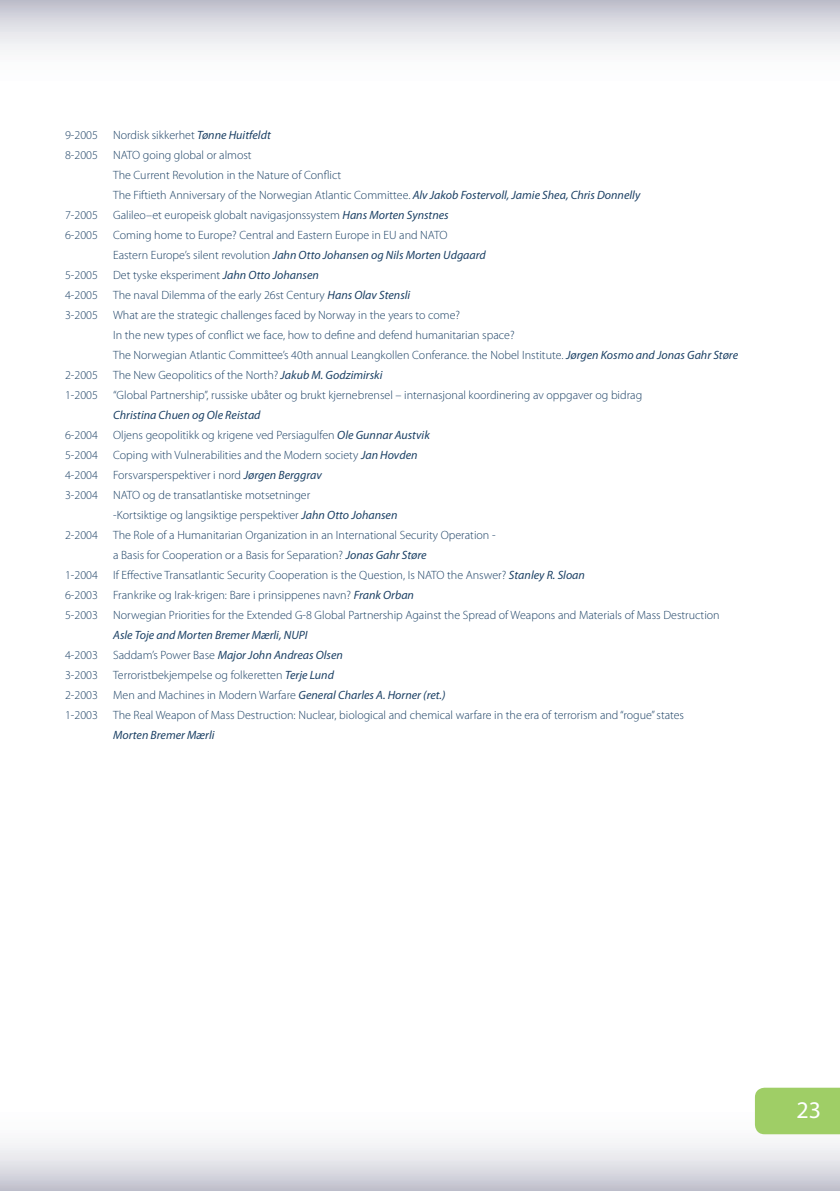
<style>
.page{position:relative;width:840px;height:1191px;background:#fff}
.page>*{position:absolute;margin:0;border:0;box-sizing:border-box;transform-origin:0 0}
.t1{font:24px "Myriad Pro";color:#fff}
.Previous_pub{font:300 12px "Myriad Pro";color:#1b4064}
.Previous_pub-2{font:italic 12px "Myriad Pro";color:#1b4064}
.s1{font-weight:400;font-style:italic}
.s2{font-weight:300;font-style:normal}
</style>
<div class="page">
<svg style="left:0;top:1134px;width:839px;height:57px"></svg>
<svg style="left:0;top:0;width:839px;height:50px"></svg>
<div style="left:754px;top:1087px;width:85px;height:47px;background:#9fce66"></div>
<p class="Previous_pub" style="left:65px;top:128px;width:34px">9-2005</p>
<p class="Previous_pub" style="left:113px;top:128px;width:159px">Nordisk sikkerhet <span class="s1">Tønne Huitfeldt</span></p>
<p class="Previous_pub" style="left:65px;top:148px;width:34px">8-2005</p>
<p class="Previous_pub" style="left:113px;top:148px;width:140px">NATO going global or almost</p>
<p class="Previous_pub" style="left:113px;top:168px;width:229px">The Current Revolution in the Nature of Conflict</p>
<p class="Previous_pub" style="left:113px;top:188px;width:528px">The Fiftieth Anniversary of the Norwegian Atlantic Committee. <span class="s1">Alv Jakob Fostervoll, Jamie Shea, Chris Donnelly</span></p>
<p class="Previous_pub" style="left:65px;top:208px;width:34px">7-2005</p>
<p class="Previous_pub" style="left:113px;top:208px;width:337px">Galileo–et europeisk globalt navigasjonssystem <span class="s1">Hans Morten Synstnes</span></p>
<p class="Previous_pub" style="left:65px;top:228px;width:34px">6-2005</p>
<p class="Previous_pub" style="left:113px;top:228px;width:335px">Coming home to Europe? Central and Eastern Europe in EU and NATO</p>
<p class="Previous_pub-2" style="left:113px;top:248px;width:374px"><span class="s2">Eastern Europe’s silent revolution</span> Jahn Otto Johansen og Nils Morten Udgaard</p>
<p class="Previous_pub" style="left:65px;top:268px;width:34px">5-2005</p>
<p class="Previous_pub" style="left:113px;top:268px;width:207px">Det tyske eksperiment <span class="s1">Jahn Otto Johansen</span></p>
<p class="Previous_pub" style="left:65px;top:288px;width:34px">4-2005</p>
<p class="Previous_pub" style="left:113px;top:288px;width:298px">The naval Dilemma of the early 26st Century <span class="s1">Hans Olav Stensli</span></p>
<p class="Previous_pub" style="left:65px;top:308px;width:34px">3-2005</p>
<p class="Previous_pub" style="left:113px;top:308px;width:348px">What are the strategic challenges faced by Norway in the years to come?</p>
<p class="Previous_pub" style="left:113px;top:328px;width:403px">In the new types of conflict we face, how to define and defend humanitarian space?</p>
<p class="Previous_pub" style="left:113px;top:348px;width:626px">The Norwegian Atlantic Committee’s 40th annual Leangkollen Conferance. the Nobel Institute. <span class="s1">Jørgen Kosmo and Jonas Gahr Støre</span></p>
<p class="Previous_pub" style="left:65px;top:368px;width:34px">2-2005</p>
<p class="Previous_pub" style="left:113px;top:368px;width:271px">The New Geopolitics of the North? <span class="s1">Jakub M. Godzimirski</span></p>
<p class="Previous_pub" style="left:65px;top:388px;width:34px">1-2005</p>
<p class="Previous_pub" style="left:113px;top:388px;width:530px">“Global Partnership”, russiske ubåter og brukt kjernebrensel – internasjonal koordinering av oppgaver og bidrag</p>
<p class="Previous_pub-2" style="left:113px;top:408px;width:149px">Christina Chuen og Ole Reistad</p>
<p class="Previous_pub" style="left:65px;top:428px;width:34px">6-2004</p>
<p class="Previous_pub" style="left:113px;top:428px;width:318px">Oljens geopolitikk og krigene ved Persiagulfen <span class="s1">Ole Gunnar Austvik</span></p>
<p class="Previous_pub" style="left:65px;top:448px;width:34px">5-2004</p>
<p class="Previous_pub" style="left:113px;top:448px;width:306px">Coping with Vulnerabilities and the Modern society <span class="s1">Jan Hovden</span></p>
<p class="Previous_pub" style="left:65px;top:468px;width:34px">4-2004</p>
<p class="Previous_pub" style="left:113px;top:468px;width:210px">Forsvarsperspektiver i nord <span class="s1">Jørgen Berggrav</span></p>
<p class="Previous_pub" style="left:65px;top:488px;width:34px">3-2004</p>
<p class="Previous_pub" style="left:113px;top:488px;width:198px">NATO og de transatlantiske motsetninger</p>
<p class="Previous_pub" style="left:113px;top:508px;width:286px">-Kortsiktige og langsiktige perspektiver <span class="s1">Jahn Otto Johansen</span></p>
<p class="Previous_pub" style="left:65px;top:528px;width:34px">2-2004</p>
<p class="Previous_pub" style="left:113px;top:528px;width:384px">The Role of a Humanitarian Organization in an International Security Operation -</p>
<p class="Previous_pub" style="left:113px;top:548px;width:315px">a Basis for Cooperation or a Basis for Separation? <span class="s1">Jonas Gahr Støre</span></p>
<p class="Previous_pub" style="left:65px;top:568px;width:34px">1-2004</p>
<p class="Previous_pub" style="left:113px;top:568px;width:473px">If Effective Transatlantic Security Cooperation is the Question, Is NATO the Answer? <span class="s1">Stanley R. Sloan</span></p>
<p class="Previous_pub" style="left:65px;top:588px;width:34px">6-2003</p>
<p class="Previous_pub" style="left:113px;top:588px;width:302px">Frankrike og Irak-krigen: Bare i prinsippenes navn? <span class="s1">Frank Orban</span></p>
<p class="Previous_pub" style="left:65px;top:608px;width:34px">5-2003</p>
<p class="Previous_pub" style="left:113px;top:608px;width:607px">Norwegian Priorities for the Extended G-8 Global Partnership Against the Spread of Weapons and Materials of Mass Destruction</p>
<p class="Previous_pub-2" style="left:113px;top:628px;width:196px">Asle Toje and Morten Bremer Mærli, NUPI</p>
<p class="Previous_pub" style="left:65px;top:648px;width:34px">4-2003</p>
<p class="Previous_pub-2" style="left:113px;top:648px;width:231px"><span class="s2">Saddam’s Power Base</span> Major John Andreas Olsen</p>
<p class="Previous_pub" style="left:65px;top:668px;width:34px">3-2003</p>
<p class="Previous_pub" style="left:113px;top:668px;width:222px">Terroristbekjempelse og folkeretten <span class="s1">Terje Lund</span></p>
<p class="Previous_pub" style="left:65px;top:688px;width:34px">2-2003</p>
<p class="Previous_pub" style="left:113px;top:688px;width:334px">Men and Machines in Modern Warfare <span class="s1">General Charles A. Horner (ret.)</span></p>
<p class="Previous_pub" style="left:65px;top:708px;width:34px">1-2003</p>
<p class="Previous_pub" style="left:113px;top:708px;width:572px">The Real Weapon of Mass Destruction: Nuclear, biological and chemical warfare in the era of terrorism and “rogue” states</p>
<p class="Previous_pub-2" style="left:113px;top:728px;width:103px">Morten Bremer Mærli</p>
<h1 class="t1" style="left:796px;top:1094px;width:26px">23</h1>
</div>
